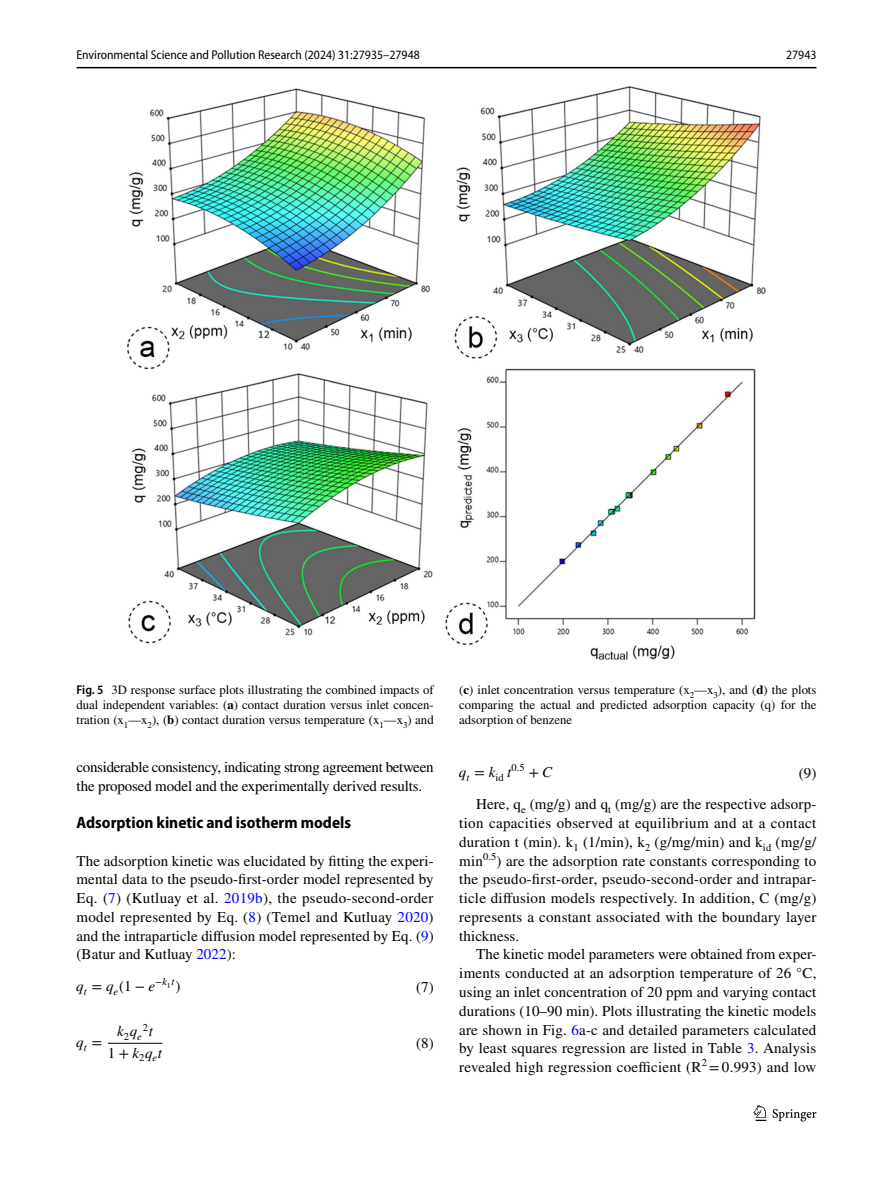
<style>
.page{position:relative;width:893px;height:1187px;background:#fff}
.page>*{position:absolute;margin:0;border:0;box-sizing:border-box;transform-origin:0 0}
.t1{font:700 semi-condensed 16.5px "Myriad Pro";color:#000}
.t2{font:15px/18.8px "STIX";letter-spacing:.005em;color:#000;text-align:justify}
.t3{font:15px/18.8px "STIX";letter-spacing:-.02em;color:#000}
.t4{font:15px "STIX General Italic 7";color:#000}
.t5{font:15px "STIX General Italic 6";color:#000}
.t6{font:15px "STIX General Italic 8";color:#000}
.t7{font:12.75px/15px "STIX";color:#000;text-align:justify}
.t8{font:semi-condensed 12.75px "Myriad Pro";color:#000}
.t9{font:10.5px "STIX General Italic 6";color:#000}
.t10{font:10.5px "STIX General Regular 7";color:#000}
.t11{font:10.5px "STIX General Italic 7";color:#000}
.t12{font:10.5px "STIX General Regular 9";color:#000}
.s1{font-family:"Myriad Pro";font-weight:600;font-stretch:semi-condensed}
.s2{font-weight:700}
.s3{color:#00f}
.s4{font-family:"STIX Math Regular 9";font-size:15px}
.s5{font-size:15px}
.s6{font-family:"STIX General Regular 8";font-size:15px}
.s7{font-family:"STIX General Italic 7";font-size:15px}
.s8{font-family:"STIX General Regular 9"}
.s9{font-family:"STIX Math Regular 10"}
.s10{font-family:"STIX General Italic 8"}
.s11{font-family:"STIX Math Regular 8";font-size:15px}
.s12{font-family:"STIX General Italic 8";font-size:15px}
</style>
<div class="page">
<hr style="left:77px;top:67px;width:739px;height:1px;background:#000">
<svg style="left:753px;top:1105px;width:13px;height:15px"></svg>
<svg style="left:773px;top:1109px;width:43px;height:12px"></svg>
<hr style="left:108px;top:1042px;width:54px;height:1px;background:#000">
<img style="left:128px;top:87px;width:637px;height:572px">
<p class="t8" style="left:77px;top:48px;width:345px">Environmental Science and Pollution Research (2024) 31:27935–27948</p>
<p class="t8" style="left:786px;top:48px;width:32px">27943</p>
<p class="t7" style="left:77px;top:683px;width:359px"><span class="s1">Fig. 5</span> 3D response surface plots illustrating the combined impacts of dual independent variables: (<span class="s2">a</span>) contact duration versus inlet concen&shy;tration (x<sub>1</sub>—x<sub>2</sub>), (<span class="s2">b</span>) contact duration versus temperature (x<sub>1</sub>—x<sub>3</sub>) and</p>
<p class="t7" style="left:459px;top:683px;width:359px">(<span class="s2">c</span>) inlet concentration versus temperature (x<sub>2</sub>—x<sub>3</sub>), and (<span class="s2">d</span>) the plots comparing the actual and predicted adsorption capacity (q) for the adsorption of benzene</p>
<p class="t3" style="left:77px;top:758px;width:358px">considerable consistency, indicating strong agreement between the proposed model and the experimentally derived results.</p>
<p class="t1" style="left:77px;top:813px;width:276px">Adsorption kinetic and isotherm models</p>
<p class="t2" style="left:77px;top:852px;width:359px">The adsorption kinetic was elucidated by fitting the experi&shy;mental data to the pseudo-first-order model represented by Eq. (<span class="s3">7</span>) (Kutluay et al. <span class="s3">2019b</span>), the pseudo-second-order model represented by Eq. (<span class="s3">8</span>) (Temel and Kutluay <span class="s3">2020</span>) and the intraparticle diffusion model represented by Eq. (<span class="s3">9</span>) (Batur and Kutluay <span class="s3">2022</span>):</p>
<p class="t5" style="left:76px;top:981px;width:9px">q</p>
<p class="t2" style="left:416px;top:978px;width:19px">(7)</p>
<p class="t9" style="left:84px;top:983px;width:98px">t <span class="s4">=</span> <span class="s5">q</span>e<span class="s4">(</span><span class="s6">1</span> <span class="s4">−</span> <span class="s5">e</span><sup>−</sup>k<sup>1</sup>t<span class="s4">)</span></p>
<p class="t4" style="left:117px;top:1025px;width:26px">k<sub>2</sub>q<sub>e</sub></p>
<p class="t12" style="left:143px;top:1020px;width:12px">2<span class="s7">t</span></p>
<p class="t4" style="left:108px;top:1047px;width:56px"><span class="s8">1</span> <span class="s9">+</span> k<sub>2</sub>q<sub>e</sub>t</p>
<p class="t4" style="left:76px;top:1036px;width:9px">q</p>
<p class="t2" style="left:416px;top:1034px;width:19px">(8)</p>
<p class="t11" style="left:84px;top:1043px;width:20px">t <sup>=</sup></p>
<p class="t10" style="left:466px;top:761px;width:87px"><span class="s10">t</span> <span class="s11">=</span> <span class="s12">k</span>id <span class="s12">t</span>0.5 <span class="s11">+</span><span class="s12">C</span></p>
<p class="t6" style="left:459px;top:767px;width:9px">q</p>
<p class="t2" style="left:799px;top:764px;width:19px">(9)</p>
<p class="t2" style="left:459px;top:796px;width:359px;text-indent:17px">Here, q<sub>e</sub> (mg/g) and q<sub>t</sub> (mg/g) are the respective adsorp&shy;tion capacities observed at equilibrium and at a contact duration t (min). k<sub>1</sub> (1/min), k<sub>2</sub> (g/mg/min) and k<sub>id</sub> (mg/g/ min<sup>0.5</sup>) are the adsorption rate constants corresponding to the pseudo-first-order, pseudo-second-order and intrapar&shy;ticle diffusion models respectively. In addition, C (mg/g) represents a constant associated with the boundary layer thickness.</p>
<p class="t2" style="left:459px;top:946px;width:359px;text-indent:17px">The kinetic model parameters were obtained from exper&shy;iments conducted at an adsorption temperature of 26 °C, using an inlet concentration of 20 ppm and varying contact durations (10–90 min). Plots illustrating the kinetic models are shown in Fig. <span class="s3">6</span>a-c and detailed parameters calculated by least squares regression are listed in Table <span class="s3">3</span>. Analysis revealed high regression coefficient (R<sup>2</sup> =0.993) and low</p>
</div>
